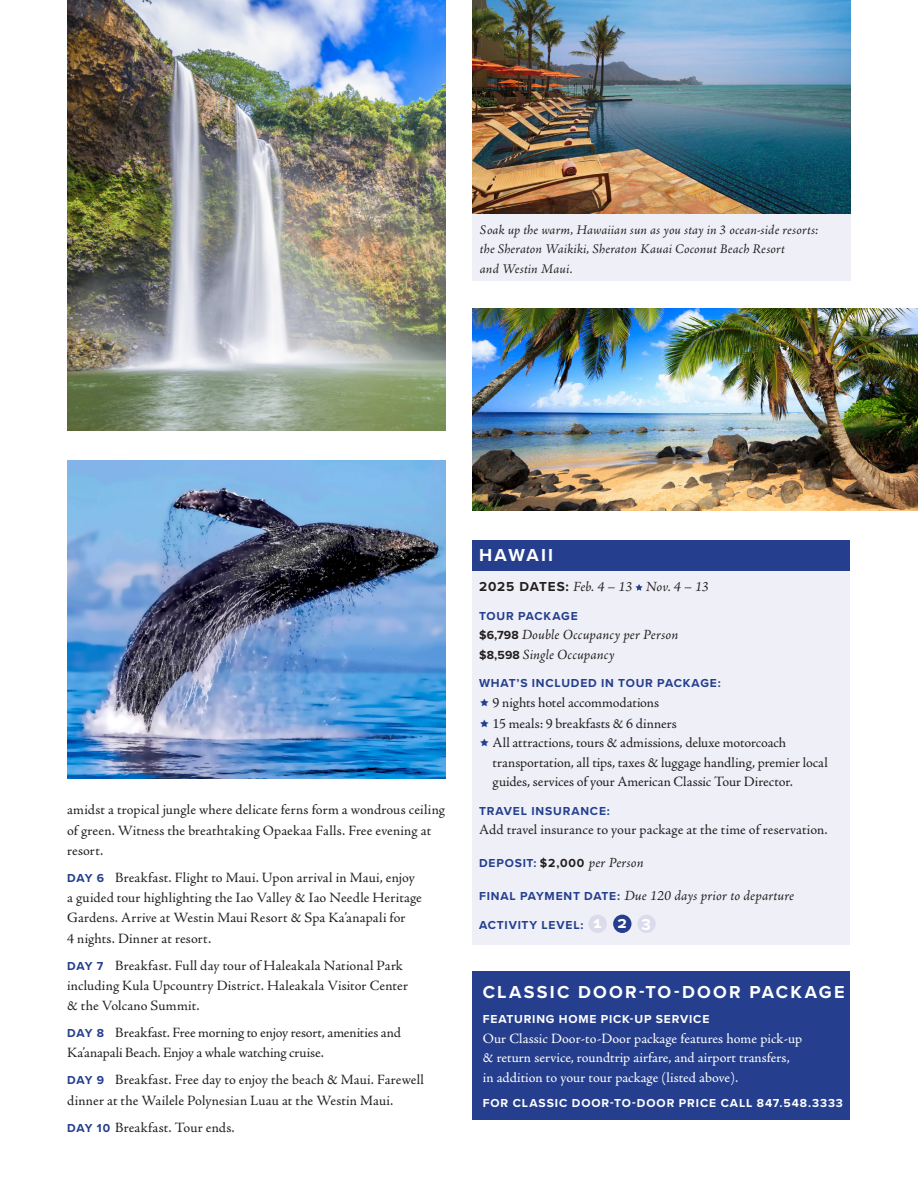
<style>
.page{position:relative;width:918px;height:1188px;background:#fff}
.page>*{position:absolute;margin:0;border:0;box-sizing:border-box;transform-origin:0 0}
.All-Inclusive_Header{font:700 18px "Proxima Nova";letter-spacing:.12em;color:#fff}
.Tour_Name{font:700 18px "Proxima Nova";letter-spacing:.12em;color:#fff}
.Activity_Levels{font:700 16.2px "Proxima Nova";color:#fff}
.NEW_Itinerary{font:14.25px/20.2px "Adobe Jenson Pro";letter-spacing:.005em;color:#231f20}
.White_Text{font:14.25px/19.5px "Adobe Jenson Pro";color:#fff}
.Tour_Deposit{font:italic 14.25px "Adobe Jenson Pro";letter-spacing:.01em;color:#231f20}
.Tour_Text{font:14.25px "Adobe Jenson Pro";letter-spacing:.01em;color:#231f20}
.Tour_Cost{font:italic 14.25px "Adobe Jenson Pro";letter-spacing:.01em;color:#231f20}
.Tour_Date_List{font:italic 14.25px "Adobe Jenson Pro";letter-spacing:-.01em;color:#231f20}
.NEW_Small_Italics_with_Drop_Cap{font:italic 13.5px/19.5px "Adobe Jenson Pro";letter-spacing:.01em;color:#231f20}
.White_Subhead{font:700 12px "Proxima Nova";letter-spacing:.07em;color:#fff}
.Tour_Subhead{font:700 12px "Proxima Nova";letter-spacing:.07em;color:#253f8e}
.s1{font-family:"Proxima Nova";font-weight:700;font-size:12px;color:#253f8e}
.s2{font-family:"Proxima Nova";font-weight:700;font-style:normal;font-size:13.5px}
.s3{font-family:"Proxima Nova";font-weight:700;font-style:normal;font-size:12.15px}
.s4{font-family:"Proxima Nova";font-weight:700;font-style:normal;font-size:12px;color:#253f8e}
</style>
<div class="page">
<img style="left:68px;top:0;width:378px;height:430px">
<img style="left:68px;top:460px;width:378px;height:319px">
<div style="left:472px;top:28px;width:379px;height:253px;background:#eff0f7"></div>
<img style="left:472px;top:0;width:378px;height:213px">
<img style="left:472px;top:308px;width:446px;height:202px">
<div style="left:472px;top:972px;width:378px;height:148px;background:#253f8e"></div>
<div style="left:472px;top:566px;width:378px;height:379px;background:#eff0f7"></div>
<div style="left:472px;top:540px;width:378px;height:30px;background:#253f8e"></div>
<svg style="left:635px;top:584px;width:8px;height:7px"></svg>
<div style="left:588px;top:915px;width:19px;height:18px;background:#dbdbeb;border-radius:50%"></div>
<div style="left:613px;top:915px;width:19px;height:18px;background:#253f8e;border-radius:50%"></div>
<div style="left:637px;top:915px;width:19px;height:18px;background:#dbdbeb;border-radius:50%"></div>
<p class="NEW_Small_Italics_with_Drop_Cap" style="left:480px;top:221px;width:340px">Soak up the warm, Hawaiian sun as you stay in 3 ocean-side resorts: the Sheraton Waikiki, Sheraton Kauai Coconut Beach Resort<br>and Westin Maui.</p>
<p class="NEW_Itinerary" style="left:67px;top:800px;width:379px">amidst a tropical jungle where delicate ferns form a wondrous ceiling of green. Witness the breathtaking Opaekaa Falls. Free evening at resort.</p>
<p class="NEW_Itinerary" style="left:67px;top:867px;width:356px"><span class="s1">DAY 6</span> Breakfast. Flight to Maui. Upon arrival in Maui, enjoy a guided tour highlighting the Iao Valley &amp; Iao Needle Heritage Gardens. Arrive at Westin Maui Resort &amp; Spa Ka’anapali for<br>4 nights. Dinner at resort.</p>
<p class="NEW_Itinerary" style="left:67px;top:955px;width:343px"><span class="s1">DAY 7</span> Breakfast. Full day tour of Haleakala National Park including Kula Upcountry District. Haleakala Visitor Center &amp; the Volcano Summit.</p>
<p class="NEW_Itinerary" style="left:67px;top:1023px;width:335px"><span class="s1">DAY 8</span> Breakfast. Free morning to enjoy resort, amenities and<br>Ka’anapali Beach. Enjoy a whale watching cruise.</p>
<p class="NEW_Itinerary" style="left:67px;top:1070px;width:358px"><span class="s1">DAY 9</span> Breakfast. Free day to enjoy the beach &amp; Maui. Farewell dinner at the Wailele Polynesian Luau at the Westin Maui.</p>
<p class="NEW_Itinerary" style="left:67px;top:1117px;width:169px"><span class="s1">DAY 10</span> Breakfast. Tour ends.</p>
<p class="Tour_Name" style="left:479px;top:542px;width:75px">HAWAII</p>
<p class="Tour_Date_List" style="left:479px;top:579px;width:231px"><span class="s2">2025 DATES:</span> Feb. 4 – 13 Nov. 4 – 13</p>
<p class="Tour_Subhead" style="left:479px;top:607px;width:100px">TOUR PACKAGE</p>
<p class="Tour_Cost" style="left:479px;top:627px;width:201px"><span class="s3">$6,798</span> Double Occupancy per Person</p>
<p class="Tour_Cost" style="left:479px;top:646px;width:137px"><span class="s3">$8,598</span> Single Occupancy</p>
<p class="Tour_Subhead" style="left:479px;top:675px;width:243px">WHAT’S INCLUDED IN TOUR PACKAGE:</p>
<p class="NEW_Itinerary" style="left:493px;top:693px;width:168px">9 nights hotel accommodations</p>
<p class="NEW_Itinerary" style="left:493px;top:713px;width:186px">15 meals: 9 breakfasts &amp; 6 dinners</p>
<p class="NEW_Itinerary" style="left:493px;top:733px;width:337px;line-height:19.5px">All attractions, tours &amp; admissions, deluxe motorcoach transportation, all tips, taxes &amp; luggage handling, premier local guides, services of your American Classic Tour Director.</p>
<p class="Tour_Subhead" style="left:479px;top:802px;width:132px">TRAVEL INSURANCE:</p>
<p class="Tour_Text" style="left:479px;top:822px;width:350px">Add travel insurance to your package at the time of reservation.</p>
<p class="Tour_Deposit" style="left:479px;top:855px;width:166px"><span class="s4">DEPOSIT:</span> <span class="s3">$2,000</span> per Person</p>
<p class="Tour_Deposit" style="left:479px;top:888px;width:317px"><span class="s4">FINAL PAYMENT DATE:</span> Due 120 days prior to departure</p>
<p class="Tour_Subhead" style="left:479px;top:916px;width:106px">ACTIVITY LEVEL:</p>
<p class="Activity_Levels" style="left:594px;top:910px;width:59px">123</p>
<p class="All-Inclusive_Header" style="left:483px;top:978px;width:363px">CLASSIC DOOR-TO-DOOR PACKAGE</p>
<p class="White_Subhead" style="left:483px;top:1010px;width:228px">FEATURING HOME PICK-UP SERVICE</p>
<p class="White_Text" style="left:483px;top:1029px;width:321px">Our Classic Door-to-Door package features home pick-up &amp; return service, roundtrip airfare, and airport transfers, in addition to your tour package (listed above).</p>
<p class="White_Subhead" style="left:483px;top:1094px;width:362px">FOR CLASSIC DOOR-TO-DOOR PRICE CALL 847.548.3333</p>
</div>
